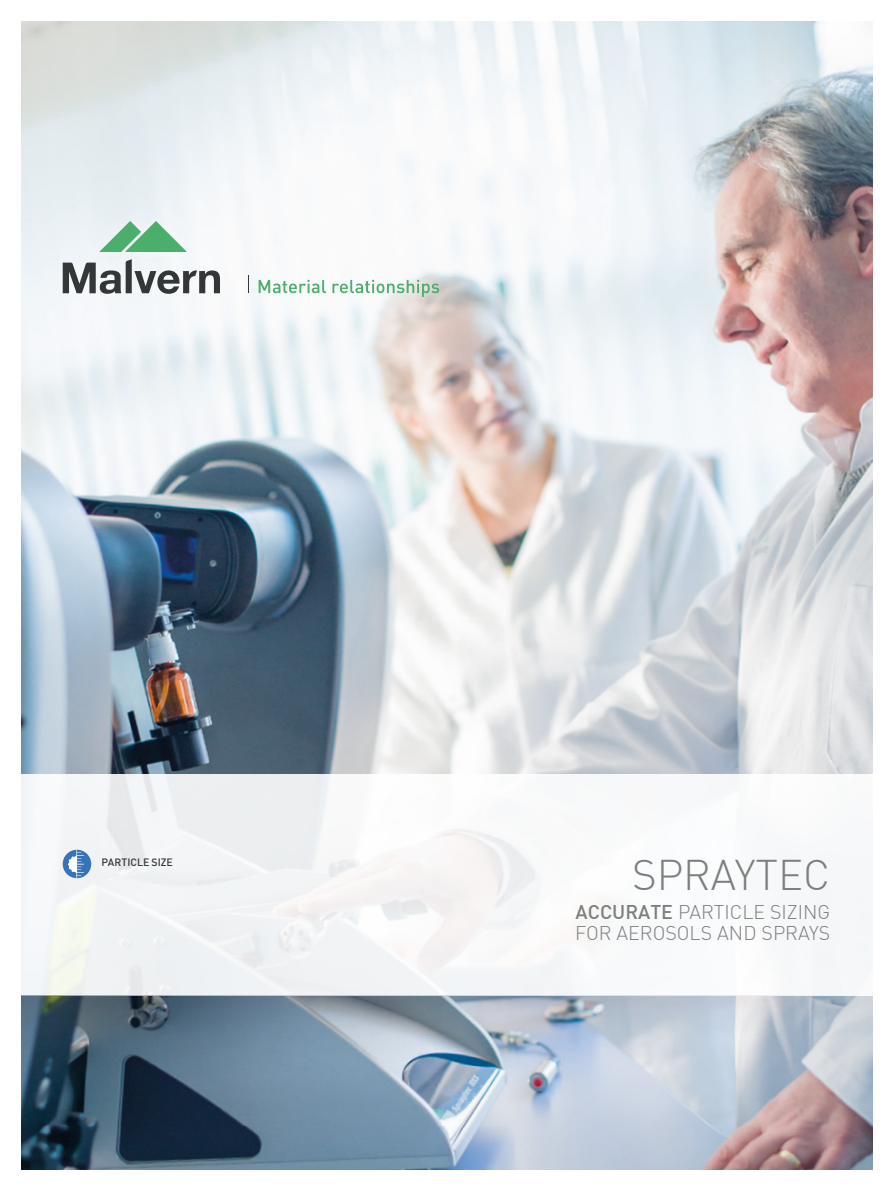
<style>
.page{position:relative;width:893px;height:1191px;background:#fff}
.page>*{position:absolute;margin:0;border:0;box-sizing:border-box;transform-origin:0 0}
.t1{font:300 42px "DIN";color:#7b7f7c}
.t2{font:300 19.5px/21px "DIN";color:#7b7f7c}
.t3{font:500 10.5px "DIN";color:#333737}
.s1{font-family:"DIN Medium";font-weight:400}
</style>
<div class="page">
<img style="left:21px;top:21px;width:852px;height:1148px">
<div style="left:21px;top:774px;width:852px;height:221px;background:#f6f7f9"></div>
<img style="left:21px;top:995px;width:851px;height:130px">
<div style="left:51px;top:211px;width:399px;height:96px;background:#fff;opacity:.5"></div>
<svg style="left:99px;top:221px;width:88px;height:31px"></svg>
<svg style="left:63px;top:259px;width:157px;height:35px"></svg>
<svg style="left:259px;top:280px;width:67px;height:13px"></svg>
<svg style="left:332px;top:280px;width:107px;height:17px"></svg>
<svg style="left:248px;top:275px;width:1px;height:18px"></svg>
<div style="left:63px;top:849px;width:28px;height:29px;background:#3773b9;border-radius:50%"></div>
<svg style="left:68px;top:849px;width:16px;height:29px"></svg>
<p class="t3" style="left:102px;top:856px;width:73px">PARTICLE SIZE</p>
<h1 class="t1" style="left:632px;top:848px;width:200px">SPRAYTEC</h1>
<p class="t2" style="left:575px;top:901px;width:257px"><span class="s1">ACCURATE</span> PARTICLE SIZING<br>FOR AEROSOLS AND SPRAYS</p>
</div>
